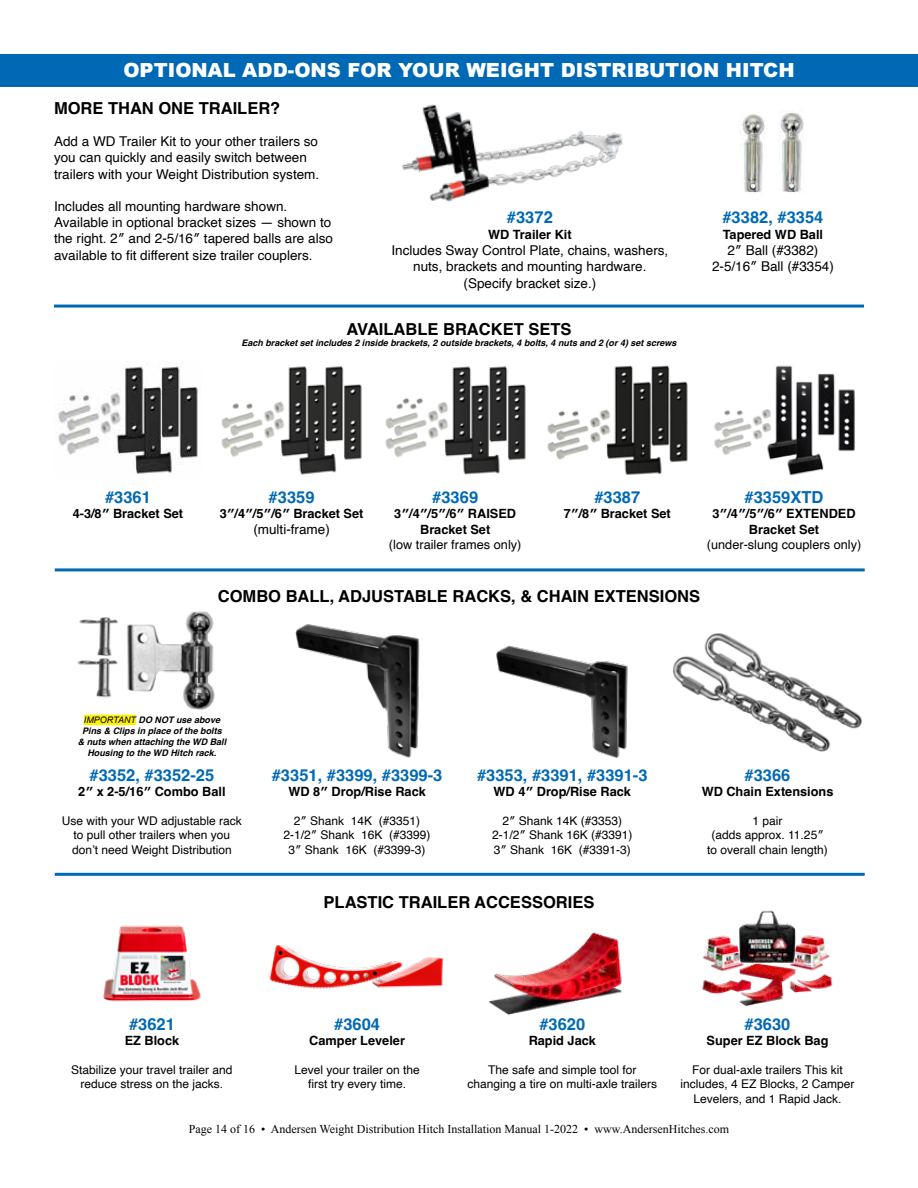
<style>
.page{position:relative;width:918px;height:1188px;background:#fff}
.page>*{position:absolute;margin:0;border:0;box-sizing:border-box;transform-origin:0 0}
.t1{font:900 19.5px "Arial";color:#fff}
.t2{font:700 16.5px "Helvetica";color:#0069b5}
.t3{font:700 16.5px "Helvetica";color:#000}
.t4{font:13.5px/16.2px "Helvetica";color:#000}
.t5{font:700 12.75px/16.2px "Helvetica";color:#000;text-align:center}
.t6{font:12.75px "Helvetica";color:#000}
.t7{font:12px/14.4px "Helvetica";color:#000;text-align:center}
.t8{font:12px "Times New Roman";color:#000}
.t9{font:italic 700 9px/10.8px "Helvetica";color:#000;text-align:center}
.s1{font-family:"Arial";font-weight:400}
</style>
<div class="page">
<img style="left:379px;top:86px;width:284px;height:116px">
<div style="left:0;top:54px;width:918px;height:32px;background:#0069b5"></div>
<hr style="left:54px;top:305px;width:810px;height:3px;background:#0069b5">
<img style="left:58px;top:361px;width:141px;height:113px">
<img style="left:221px;top:366px;width:141px;height:109px">
<img style="left:385px;top:366px;width:141px;height:109px">
<img style="left:714px;top:365px;width:141px;height:111px">
<img style="left:547px;top:365px;width:141px;height:110px">
<hr style="left:55px;top:568px;width:810px;height:3px;background:#0069b5">
<hr style="left:55px;top:873px;width:810px;height:3px;background:#0069b5">
<img style="left:77px;top:611px;width:138px;height:107px">
<img style="left:295px;top:624px;width:125px;height:134px">
<img style="left:496px;top:645px;width:132px;height:113px">
<img style="left:673px;top:633px;width:189px;height:119px">
<div style="left:84px;top:715px;width:52px;height:10px;background:#fff200"></div>
<img style="left:780px;top:112px;width:24px;height:81px">
<img style="left:740px;top:113px;width:26px;height:80px">
<img style="left:269px;top:945px;width:174px;height:44px">
<img style="left:489px;top:932px;width:133px;height:83px">
<img style="left:702px;top:910px;width:131px;height:97px">
<img style="left:103px;top:925px;width:98px;height:77px">
<h1 class="t1" style="left:123px;top:56px;width:673px">OPTIONAL ADD-ONS FOR YOUR WEIGHT DISTRIBUTION HITCH</h1>
<h2 class="t3" style="left:54px;top:98px;width:228px">MORE THAN ONE TRAILER?</h2>
<p class="t4" style="left:54px;top:134px;width:267px">Add a WD Trailer Kit to your other trailers so you can quickly and easily switch between trailers with your Weight Distribution system.</p>
<p class="t4" style="left:54px;top:199px;width:281px">Includes all mounting hardware shown.<br>Available in optional bracket sizes — shown to the right. 2″ and 2-5/16″ tapered balls are also available to fit different size trailer couplers.</p>
<h2 class="t2" style="left:507px;top:207px;width:47px">#3372</h2>
<h2 class="t2" style="left:722px;top:207px;width:102px">#3382, #3354</h2>
<p class="t5" style="left:723px;top:228px;width:102px">Tapered WD Ball</p>
<p class="t4" style="left:712px;top:243px;width:123px;text-align:center">2″ Ball (#3382)<br>2-5/16″ Ball (#3354)</p>
<p class="t5" style="left:488px;top:228px;width:85px">WD Trailer Kit</p>
<p class="t4" style="left:391px;top:243px;width:278px;text-align:center">Includes Sway Control Plate, chains, washers, nuts, brackets and mounting hardware. (Specify bracket size.)</p>
<h2 class="t3" style="left:347px;top:319px;width:226px">AVAILABLE BRACKET SETS</h2>
<p class="t9" style="left:241px;top:339px;width:437px">Each bracket set includes 2 inside brackets, 2 outside brackets, 4 bolts, 4 nuts and 2 (or 4) set screws</p>
<h2 class="t2" style="left:105px;top:487px;width:47px">#3361</h2>
<p class="t5" style="left:73px;top:507px;width:112px">4-3/8″ Bracket Set</p>
<h2 class="t2" style="left:269px;top:487px;width:47px">#3359</h2>
<p class="t5" style="left:220px;top:507px;width:145px">3″/4″/5″/6″ Bracket Set</p>
<p class="t4" style="left:253px;top:522px;width:78px">(multi-frame)</p>
<h2 class="t2" style="left:432px;top:487px;width:47px">#3369</h2>
<p class="t5" style="left:394px;top:507px;width:123px">3″/4″/5″/6″ RAISED<br>Bracket Set</p>
<p class="t6" style="left:389px;top:535px;width:134px">(low trailer frames only)</p>
<h2 class="t2" style="left:594px;top:487px;width:47px">#3387</h2>
<p class="t5" style="left:564px;top:507px;width:108px">7″/8″ Bracket Set</p>
<h2 class="t2" style="left:745px;top:487px;width:80px">#3359XTD</h2>
<p class="t5" style="left:713px;top:507px;width:145px">3″/4″/5″/6″ EXTENDED<br>Bracket Set</p>
<p class="t6" style="left:707px;top:535px;width:156px">(under-slung couplers only)</p>
<h2 class="t3" style="left:218px;top:586px;width:484px">COMBO BALL, ADJUSTABLE RACKS, &amp; CHAIN EXTENSIONS</h2>
<p class="t9" style="left:78px;top:716px;width:150px"><span class="s1">IMPORTANT</span> DO NOT use above<br>Pins &amp; Clips in place of the bolts<br>&amp; nuts when attaching the WD Ball<br>Housing to the WD Hitch rack.</p>
<h2 class="t2" style="left:90px;top:765px;width:126px">#3352, #3352-25</h2>
<p class="t5" style="left:78px;top:785px;width:149px">2″ x 2-5/16″ Combo Ball</p>
<p class="t7" style="left:62px;top:814px;width:182px">Use with your WD adjustable rack to pull other trailers when you don’t need Weight Distribution</p>
<h2 class="t2" style="left:272px;top:765px;width:172px">#3351, #3399, #3399-3</h2>
<p class="t5" style="left:288px;top:785px;width:139px">WD 8″ Drop/Rise Rack</p>
<p class="t7" style="left:284px;top:814px;width:149px">2″ Shank 14K (#3351)<br>2-1/2″ Shank 16K (#3399)<br>3″ Shank 16K (#3399-3)</p>
<h2 class="t2" style="left:477px;top:765px;width:172px">#3353, #3391, #3391-3</h2>
<p class="t5" style="left:494px;top:785px;width:139px">WD 4″ Drop/Rise Rack</p>
<p class="t7" style="left:492px;top:814px;width:142px">2″ Shank 14K (#3353)<br>2-1/2″ Shank 16K (#3391)<br>3″ Shank 16K (#3391-3)</p>
<h2 class="t3" style="left:324px;top:892px;width:272px">PLASTIC TRAILER ACCESSORIES</h2>
<h2 class="t2" style="left:745px;top:765px;width:47px">#3366</h2>
<p class="t5" style="left:702px;top:785px;width:133px">WD Chain Extensions</p>
<p class="t7" style="left:707px;top:814px;width:122px">1 pair<br>(adds approx. 11.25″ to overall chain length)</p>
<h2 class="t2" style="left:129px;top:1014px;width:47px">#3621</h2>
<p class="t5" style="left:125px;top:1034px;width:56px">EZ Block</p>
<p class="t7" style="left:71px;top:1063px;width:163px">Stabilize your travel trailer and reduce stress on the jacks.</p>
<h2 class="t2" style="left:334px;top:1014px;width:47px">#3604</h2>
<p class="t5" style="left:309px;top:1034px;width:97px">Camper Leveler</p>
<p class="t7" style="left:294px;top:1063px;width:127px">Level your trailer on the first try every time.</p>
<h2 class="t2" style="left:539px;top:1014px;width:47px">#3620</h2>
<p class="t5" style="left:529px;top:1034px;width:69px">Rapid Jack</p>
<p class="t7" style="left:468px;top:1063px;width:191px">The safe and simple tool for changing a tire on multi-axle trailers</p>
<h2 class="t2" style="left:745px;top:1014px;width:47px">#3630</h2>
<p class="t5" style="left:707px;top:1034px;width:123px">Super EZ Block Bag</p>
<p class="t7" style="left:681px;top:1063px;width:176px">For dual-axle trailers This kit includes, 4 EZ Blocks, 2 Camper<br>Levelers, and 1 Rapid Jack.</p>
<p class="t8" style="left:189px;top:1121px;width:542px">Page 14 of 16 • Andersen Weight Distribution Hitch Installation Manual 1-2022 • www.AndersenHitches.com</p>
</div>
